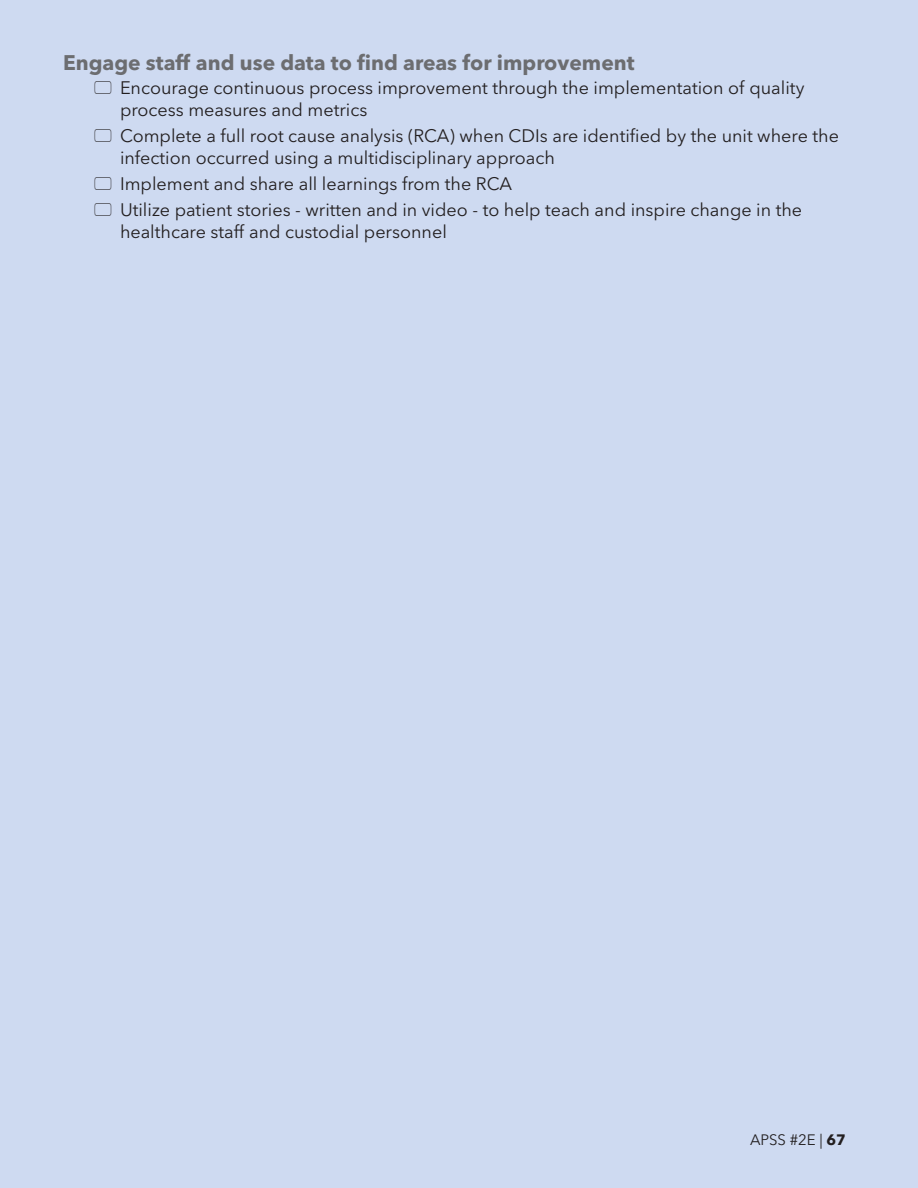
<style>
.page{position:relative;width:918px;height:1188px;background:#cedaf1}
.page>*{position:absolute;margin:0;border:0;box-sizing:border-box;transform-origin:0 0}
.Heading_2{font:700 21px "Avenir Next LT Pro";color:#6c6d70}
.t1{font:18px/21.6px "Avenir Next LT Pro";color:#231f20}
.t2{font:15px "Avenir Next LT Pro";color:#231f20}
.s1{font-weight:700}
</style>
<div class="page">
<p class="Heading_2" style="left:63px;top:50px;width:573px">Engage staff and use data to find areas for improvement</p>
<p class="t1" style="left:120px;top:77px;width:686px">Encourage continuous process improvement through the implementation of quality process measures and metrics</p>
<p class="t1" style="left:120px;top:125px;width:720px">Complete a full root cause analysis (RCA) when CDIs are identified by the unit where the infection occurred using a multidisciplinary approach</p>
<p class="t1" style="left:120px;top:173px;width:394px">Implement and share all learnings from the RCA</p>
<p class="t1" style="left:120px;top:199px;width:684px">Utilize patient stories - written and in video - to help teach and inspire change in the healthcare staff and custodial personnel</p>
<p class="t2" style="left:750px;top:1131px;width:97px">APSS #2E | <span class="s1">67</span></p>
</div>
